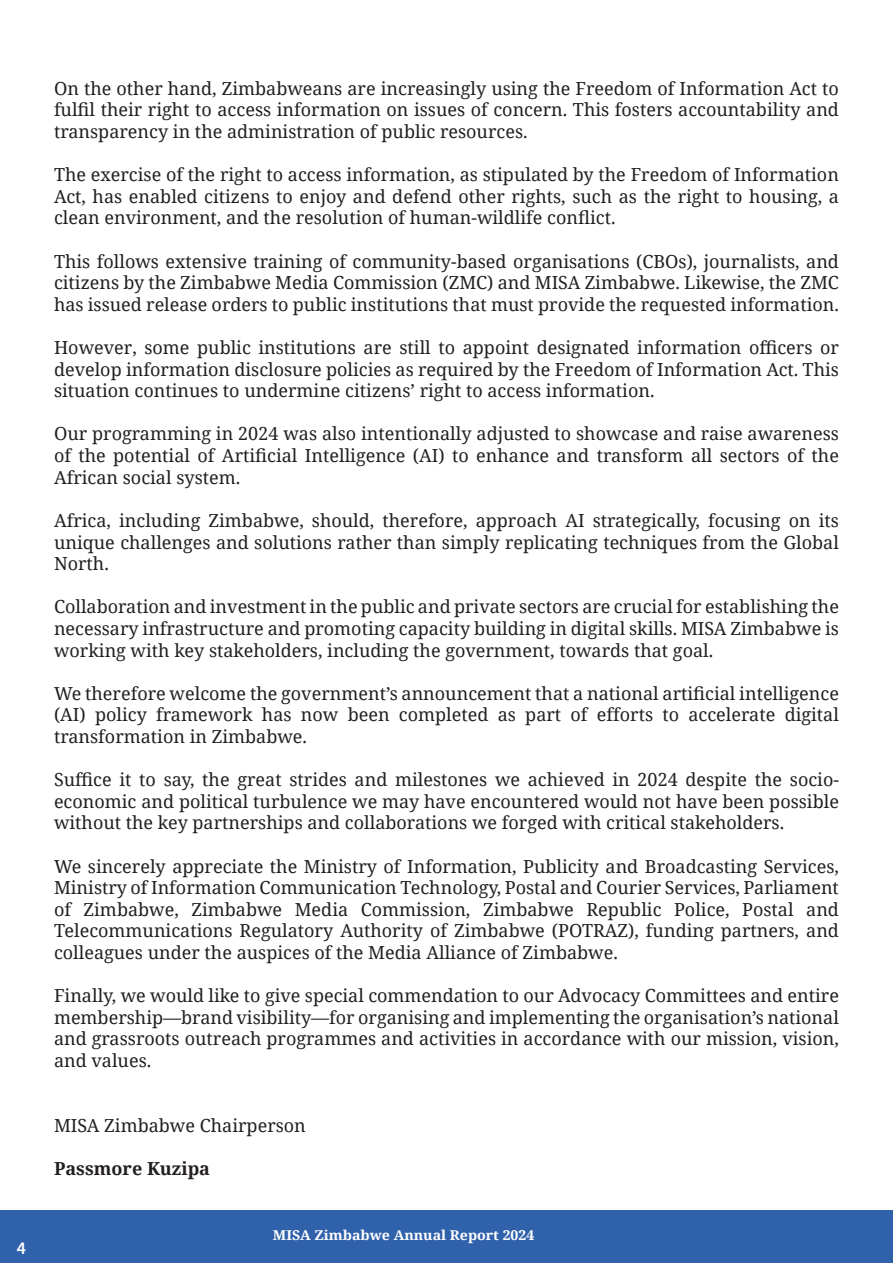
<style>
.page{position:relative;width:893px;height:1263px;background:#fff}
.page>*{position:absolute;margin:0;border:0;box-sizing:border-box;transform-origin:0 0}
.t1{font:18px/21.6px "Noto Serif";color:#231f20;text-align:justify}
.t2{font:700 18px "Noto Serif";color:#231f20}
.t3{font:18px "Source Sans Variable";color:#fff}
.t4{font:700 13.5px "Noto Serif";color:#fff;scale:1.05 1}
</style>
<div class="page">
<div style="left:0;top:1210px;width:893px;height:53px;background:#3061ab"></div>
<p class="t3" style="left:17px;top:1237px;width:10px">4</p>
<p class="t1" style="left:54px;top:77px;width:786px">On the other hand, Zimbabweans are increasingly using the Freedom of Information Act to fulfil their right to access information on issues of concern. This fosters accountability and transparency in the administration of public resources.</p>
<p class="t1" style="left:54px;top:163px;width:786px">The exercise of the right to access information, as stipulated by the Freedom of Information Act, has enabled citizens to enjoy and defend other rights, such as the right to housing, a clean environment, and the resolution of human-wildlife conflict.</p>
<p class="t1" style="left:54px;top:250px;width:786px">This follows extensive training of community-based organisations (CBOs), journalists, and citizens by the Zimbabwe Media Commission (ZMC) and MISA Zimbabwe. Likewise, the ZMC has issued release orders to public institutions that must provide the requested information.</p>
<p class="t1" style="left:54px;top:336px;width:786px">However, some public institutions are still to appoint designated information officers or develop information disclosure policies as required by the Freedom of Information Act. This situation continues to undermine citizens’ right to access information.</p>
<p class="t1" style="left:54px;top:422px;width:786px">Our programming in 2024 was also intentionally adjusted to showcase and raise awareness of the potential of Artificial Intelligence (AI) to enhance and transform all sectors of the African social system.</p>
<p class="t1" style="left:54px;top:509px;width:786px">Africa, including Zimbabwe, should, therefore, approach AI strategically, focusing on its unique challenges and solutions rather than simply replicating techniques from the Global North.</p>
<p class="t1" style="left:54px;top:595px;width:786px">Collaboration and investment in the public and private sectors are crucial for establishing the necessary infrastructure and promoting capacity building in digital skills. MISA Zimbabwe is working with key stakeholders, including the government, towards that goal.</p>
<p class="t1" style="left:54px;top:682px;width:786px">We therefore welcome the government’s announcement that a national artificial intelligence (AI) policy framework has now been completed as part of efforts to accelerate digital transformation in Zimbabwe.</p>
<p class="t1" style="left:54px;top:768px;width:786px">Suffice it to say, the great strides and milestones we achieved in 2024 despite the socio&shy;economic and political turbulence we may have encountered would not have been possible without the key partnerships and collaborations we forged with critical stakeholders.</p>
<p class="t1" style="left:54px;top:854px;width:786px">We sincerely appreciate the Ministry of Information, Publicity and Broadcasting Services, Ministry of Information Communication Technology, Postal and Courier Services, Parliament of Zimbabwe, Zimbabwe Media Commission, Zimbabwe Republic Police, Postal and Telecommunications Regulatory Authority of Zimbabwe (POTRAZ), funding partners, and colleagues under the auspices of the Media Alliance of Zimbabwe.</p>
<p class="t1" style="left:54px;top:984px;width:786px">Finally, we would like to give special commendation to our Advocacy Committees and entire membership—brand visibility—for organising and implementing the organisation’s national and grassroots outreach programmes and activities in accordance with our mission, vision, and values.</p>
<p class="t1" style="left:54px;top:1114px;width:253px">MISA Zimbabwe Chairperson</p>
<p class="t2" style="left:54px;top:1156px;width:158px">Passmore Kuzipa</p>
<p class="t4" style="left:273px;top:1225px;width:251px">MISA Zimbabwe Annual Report 2024</p>
</div>
